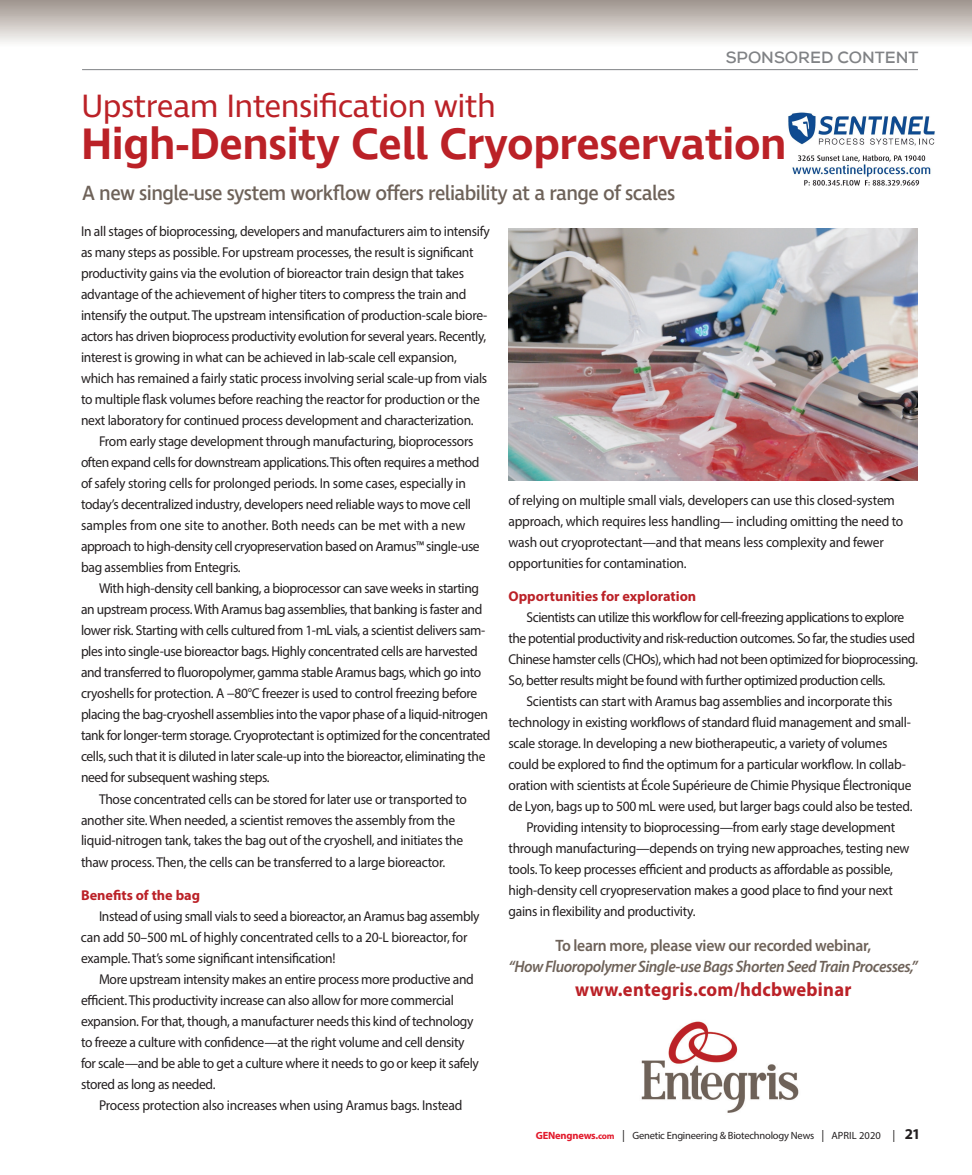
<style>
.page{position:relative;width:972px;height:1175px;background:#fff}
.page>*{position:absolute;margin:0;border:0;box-sizing:border-box;transform-origin:0 0}
.t1{font:600 45px "Ingra";letter-spacing:-.01em;color:#bb2127}
.t2{font:33px "Ingra";letter-spacing:-.02em;color:#bb2127}
.t3{font:500 21px "Ingra";letter-spacing:-.03em;color:#6e6259;scale:.95 1}
.t4{font:700 19.5px "Myriad Pro";letter-spacing:.015em;color:#bb2127;scale:.95 1}
.t5{font:italic 600 16.5px "Myriad Pro";letter-spacing:-.03em;color:#6e6259;scale:.95 1}
.t6{font:600 16.5px "Myriad Pro";letter-spacing:-.02em;color:#6e6259;scale:.95 1}
.t7{font:700 16.5px "Nexa";color:#808285}
.t8{font:14.25px/21px "Myriad Pro";letter-spacing:-.02em;color:#231f20;scale:.95 1}
.t9{font:700 14.25px "Myriad Pro";color:#bb2127}
.t10{font:10.5px "Myriad Pro";letter-spacing:-.02em;color:#231f20}
.s1{font-weight:700;color:#e2192b}
.s2{font-weight:700;font-size:9px;color:#e2192b}
.s3{font-size:12px}
.s4{font-weight:700;font-size:15px}
</style>
<div class="page">
<div style="left:0;top:0;width:972px;height:47px;background:linear-gradient(to bottom,#9e938c,#fffffe)"></div>
<hr style="left:82px;top:69px;width:836px;height:1px;background:#808285">
<img style="left:641px;top:1021px;width:158px;height:92px">
<img style="left:508px;top:228px;width:410px;height:252px">
<img style="left:788px;top:112px;width:147px;height:74px">
<p class="t7" style="left:726px;top:46px;width:194px">SPONSORED CONTENT</p>
<h2 class="t2" style="left:81px;top:85px;width:416px">Upstream Intensification with</h2>
<h1 class="t1" style="left:81px;top:116px;width:707px">High-Density Cell Cryopreservation</h1>
<h3 class="t3" style="left:82px;top:179px;width:626px">A new single-use system workflow offers reliability at a range of scales</h3>
<p class="t8" style="left:81px;top:221px;width:432px">In all stages of bioprocessing, developers and manufacturers aim to intensify as many steps as possible. For upstream processes, the result is significant productivity gains via the evolution of bioreactor train design that takes advantage of the achievement of higher titers to compress the train and intensify the output. The upstream intensification of production-scale biore&shy;actors has driven bioprocess productivity evolution for several years. Recently, interest is growing in what can be achieved in lab-scale cell expansion, which has remained a fairly static process involving serial scale-up from vials to multiple flask volumes before reaching the reactor for production or the next laboratory for continued process development and characterization.</p>
<p class="t8" style="left:81px;top:431px;width:421px;text-indent:18px">From early stage development through manufacturing, bioprocessors often expand cells for downstream applications. This often requires a method of safely storing cells for prolonged periods. In some cases, especially in today’s decentralized industry, developers need reliable ways to move cell samples from one site to another. Both needs can be met with a new approach to high-density cell cryopreservation based on Aramus™ single-use bag assemblies from Entegris.</p>
<p class="t8" style="left:99px;top:578px;width:402px">With high-density cell banking, a bioprocessor can save weeks in starting</p>
<p class="t8" style="left:81px;top:599px;width:424px">an upstream process. With Aramus bag assemblies, that banking is faster and</p>
<p class="t8" style="left:81px;top:620px;width:427px">lower risk. Starting with cells cultured from 1-mL vials, a scientist delivers sam-</p>
<p class="t8" style="left:81px;top:641px;width:419px">ples into single-use bioreactor bags. Highly concentrated cells are harvested</p>
<p class="t8" style="left:81px;top:662px;width:423px">and transferred to fluoropolymer, gamma stable Aramus bags, which go into</p>
<p class="t8" style="left:81px;top:683px;width:419px">cryoshells for protection. A −80°C freezer is used to control freezing before</p>
<p class="t8" style="left:81px;top:704px;width:430px">placing the bag-cryoshell assemblies into the vapor phase of a liquid-nitrogen</p>
<p class="t8" style="left:81px;top:725px;width:433px">tank for longer-term storage. Cryoprotectant is optimized for the concentrated</p>
<p class="t8" style="left:81px;top:746px;width:427px">cells, such that it is diluted in later scale-up into the bioreactor, eliminating the</p>
<p class="t8" style="left:81px;top:767px;width:200px">need for subsequent washing steps.</p>
<p class="t8" style="left:99px;top:788px;width:389px">Those concentrated cells can be stored for later use or transported to</p>
<p class="t8" style="left:81px;top:809px;width:395px">another site. When needed, a scientist removes the assembly from the</p>
<p class="t8" style="left:81px;top:830px;width:404px">liquid-nitrogen tank, takes the bag out of the cryoshell, and initiates the</p>
<p class="t8" style="left:81px;top:851px;width:385px">thaw process. Then, the cells can be transferred to a large bioreactor.</p>
<p class="t9" style="left:81px;top:885px;width:121px">Benefits of the bag</p>
<p class="t8" style="left:81px;top:905px;width:421px;text-indent:18px">Instead of using small vials to seed a bioreactor, an Aramus bag assembly can add 50–500 mL of highly concentrated cells to a 20-L bioreactor, for example. That’s some significant intensification!</p>
<p class="t8" style="left:81px;top:968px;width:420px;text-indent:18px">More upstream intensity makes an entire process more productive and efficient. This productivity increase can also allow for more commercial expansion. For that, though, a manufacturer needs this kind of technology to freeze a culture with confidence—at the right volume and cell density for scale—and be able to get a culture where it needs to go or keep it safely stored as long as needed.</p>
<p class="t8" style="left:99px;top:1094px;width:384px">Process protection also increases when using Aramus bags. Instead</p>
<p class="t8" style="left:509px;top:489px;width:417px">of relying on multiple small vials, developers can use this closed-system approach, which requires less handling— including omitting the need to wash out cryoprotectant—and that means less complexity and fewer opportunities for contamination.</p>
<p class="t9" style="left:508px;top:587px;width:189px">Opportunities for exploration</p>
<p class="t8" style="left:527px;top:606px;width:399px">Scientists can utilize this workflow for cell-freezing applications to explore</p>
<p class="t8" style="left:508px;top:627px;width:429px">the potential productivity and risk-reduction outcomes. So far, the studies used</p>
<p class="t8" style="left:508px;top:648px;width:432px">Chinese hamster cells (CHOs), which had not been optimized for bioprocessing.</p>
<p class="t8" style="left:508px;top:669px;width:398px">So, better results might be found with further optimized production cells.</p>
<p class="t8" style="left:527px;top:690px;width:387px">Scientists can start with Aramus bag assemblies and incorporate this</p>
<p class="t8" style="left:508px;top:711px;width:425px">technology in existing workflows of standard fluid management and small-</p>
<p class="t8" style="left:508px;top:732px;width:400px">scale storage. In developing a new biotherapeutic, a variety of volumes</p>
<p class="t8" style="left:508px;top:753px;width:420px">could be explored to find the optimum for a particular workflow. In collab-</p>
<p class="t8" style="left:509px;top:774px;width:426px">oration with scientists at École Supérieure de Chimie Physique Électronique</p>
<p class="t8" style="left:509px;top:795px;width:427px">de Lyon, bags up to 500 mL were used, but larger bags could also be tested.</p>
<p class="t8" style="left:527px;top:816px;width:390px">Providing intensity to bioprocessing—from early stage development</p>
<p class="t8" style="left:508px;top:837px;width:424px">through manufacturing—depends on trying new approaches, testing new</p>
<p class="t8" style="left:508px;top:858px;width:406px">tools. To keep processes efficient and products as affordable as possible,</p>
<p class="t8" style="left:508px;top:879px;width:406px">high-density cell cryopreservation makes a good place to find your next</p>
<p class="t8" style="left:508px;top:900px;width:198px">gains in flexibility and productivity.</p>
<p class="t6" style="left:555px;top:934px;width:334px">To learn more, please view our recorded webinar,</p>
<p class="t5" style="left:509px;top:955px;width:432px">“How Fluoropolymer Single-use Bags Shorten Seed Train Processes,”</p>
<h3 class="t4" style="left:575px;top:976px;width:292px">www.entegris.com/hdcbwebinar</h3>
<p class="t10" style="left:536px;top:1129px;width:386px"><span class="s1">GENengnews.</span><span class="s2">com</span> <span class="s3">|</span> Genetic Engineering &amp; Biotechnology News <span class="s3">|</span> APRIL 2020 <span class="s3">|</span> <span class="s4">21</span></p>
</div>
